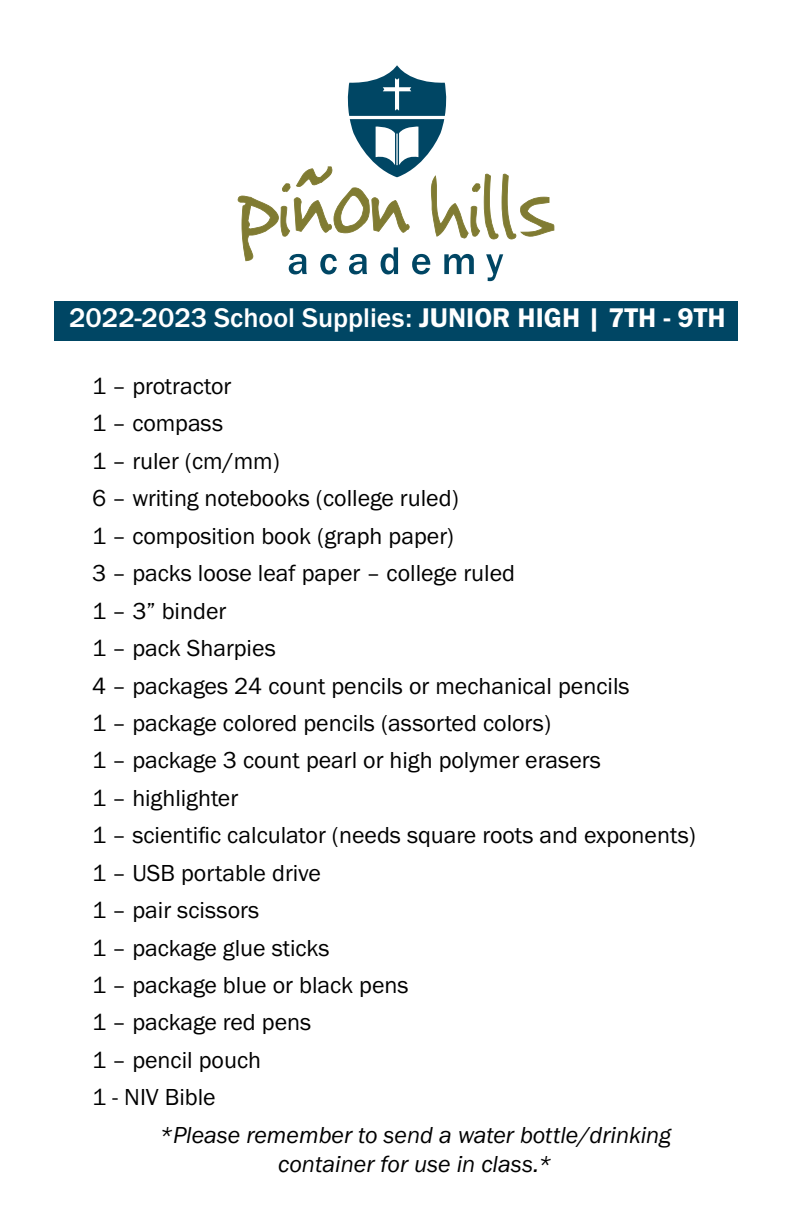
<style>
.page{position:relative;width:792px;height:1224px;background:#fff}
.page>*{position:absolute;margin:0;border:0;box-sizing:border-box;transform-origin:0 0}
.t1{font:500 28px "Franklin Gothic URW";color:#fff}
.t2{font:24px/37.4px "Franklin Gothic URW Boo";color:#000}
.t3{font:24px/28.8px "Franklin Gothic URW Boo Ita";color:#000;text-align:center}
.s1{font-family:"Franklin Gothic URW Dem";font-weight:400}
</style>
<div class="page">
<svg style="left:238px;top:65px;width:316px;height:216px"></svg>
<div style="left:54px;top:301px;width:684px;height:40px;background:#004664"></div>
<p class="t1" style="left:69px;top:300px;width:658px">2022-2023 School Supplies: <span class="s1">JUNIOR HIGH | 7TH - 9TH</span></p>
<p class="t2" style="left:92px;top:367px;width:605px">1 – protractor<br>1 – compass<br>1 – ruler (cm/mm)<br>6 – writing notebooks (college ruled)<br>1 – composition book (graph paper)<br>3 – packs loose leaf paper – college ruled<br>1 – 3” binder<br>1 – pack Sharpies<br>4 – packages 24 count pencils or mechanical pencils<br>1 – package colored pencils (assorted colors)<br>1 – package 3 count pearl or high polymer erasers<br>1 – highlighter<br>1 – scientific calculator (needs square roots and exponents)<br>1 – USB portable drive<br>1 – pair scissors<br>1 – package glue sticks<br>1 – package blue or black pens<br>1 – package red pens<br>1 – pencil pouch<br>1 - NIV Bible</p>
<p class="t3" style="left:159px;top:1120px;width:514px">*Please remember to send a water bottle/drinking container for use in class.*</p>
</div>
